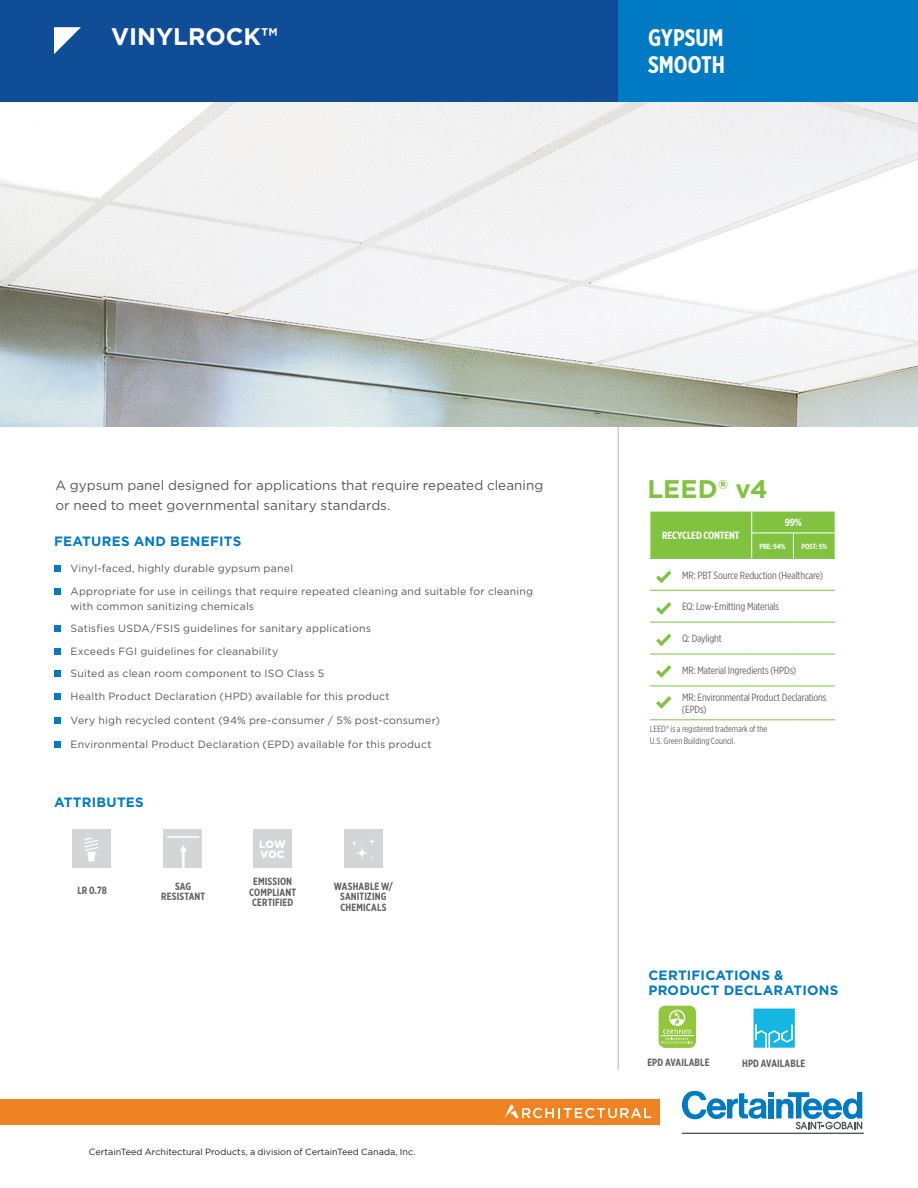
<style>
.page{position:relative;width:918px;height:1188px;background:#fff}
.page>*{position:absolute;margin:0;border:0;box-sizing:border-box;transform-origin:0 0}
.t1{font:700 25.5px "Gotham";letter-spacing:.005em;color:#81c340}
.t2{font:700 24px/27px "Gotham X Narrow";color:#fff}
.t3{font:700 24px "Gotham";color:#fff}
.t4{font:13.5px/19.5px "Gotham";color:#57585a}
.t5{font:700 13.5px/15px "Gotham";letter-spacing:.015em;color:#007bc3}
.t6{font:10.5px/22.5px "Gotham";letter-spacing:.02em;color:#57585a}
.t7{font:10.5px/12px "Gotham X Narrow";letter-spacing:-.01em;color:#636366}
.t8{font:700 10.5px/10.5px "Gotham X Narrow";letter-spacing:.01em;color:#636366;text-align:center}
.t9{font:700 10.5px "Gotham X Narrow";letter-spacing:-.01em;color:#fff}
.t10{font:900 10.5px/10.5px "Gotham";letter-spacing:-.01em;color:#fff}
.t11{font:9px "Gotham";color:#231f20}
.t12{font:9px/12px "Gotham X Narrow";letter-spacing:-.005em;color:#636366}
.t13{font:700 7.5px "Gotham X Narrow";color:#fff}
</style>
<div class="page">
<img style="left:0;top:101px;width:918px;height:326px">
<div style="left:0;top:0;width:618px;height:101px;background:#0f4d96"></div>
<div style="left:618px;top:0;width:300px;height:101px;background:#007ac2"></div>
<svg style="left:54px;top:27px;width:27px;height:27px"></svg>
<hr style="left:618px;top:426px;width:1px;height:644px;background:#b6b7bb">
<div style="left:54px;top:565px;width:7px;height:7px;background:#007ac2"></div>
<div style="left:54px;top:588px;width:7px;height:7px;background:#007ac2"></div>
<div style="left:54px;top:625px;width:7px;height:7px;background:#007ac2"></div>
<div style="left:54px;top:648px;width:7px;height:7px;background:#007ac2"></div>
<div style="left:54px;top:670px;width:7px;height:7px;background:#007ac2"></div>
<div style="left:54px;top:693px;width:7px;height:7px;background:#007ac2"></div>
<div style="left:54px;top:717px;width:7px;height:7px;background:#007ac2"></div>
<div style="left:54px;top:741px;width:7px;height:7px;background:#007ac2"></div>
<div style="left:72px;top:829px;width:39px;height:39px;background:#d4d5d7"></div>
<svg style="left:84px;top:837px;width:14px;height:24px"></svg>
<div style="left:163px;top:829px;width:39px;height:39px;background:#d4d5d7"></div>
<hr style="left:167px;top:836px;width:32px;height:2px;background:#fff">
<svg style="left:180px;top:845px;width:7px;height:6px"></svg>
<hr style="left:182px;top:850px;width:3px;height:18px;background:#fff">
<div style="left:344px;top:829px;width:39px;height:39px;background:#d4d5d7"></div>
<svg style="left:367px;top:836px;width:10px;height:11px"></svg>
<svg style="left:352px;top:843px;width:20px;height:20px"></svg>
<svg style="left:350px;top:839px;width:9px;height:9px"></svg>
<hr style="left:650px;top:558px;width:102px;height:1px;background:#81c340">
<hr style="left:752px;top:558px;width:41px;height:1px;background:#81c340">
<hr style="left:793px;top:558px;width:43px;height:1px;background:#81c340">
<hr style="left:650px;top:590px;width:102px;height:1px;background:#81c340">
<hr style="left:752px;top:590px;width:41px;height:1px;background:#81c340">
<hr style="left:793px;top:590px;width:42px;height:1px;background:#81c340">
<hr style="left:650px;top:622px;width:102px;height:1px;background:#81c340">
<hr style="left:752px;top:622px;width:41px;height:1px;background:#81c340">
<hr style="left:793px;top:622px;width:42px;height:1px;background:#81c340">
<hr style="left:650px;top:654px;width:102px;height:1px;background:#81c340">
<hr style="left:752px;top:654px;width:41px;height:1px;background:#81c340">
<hr style="left:793px;top:654px;width:42px;height:1px;background:#81c340">
<hr style="left:650px;top:686px;width:102px;height:1px;background:#81c340">
<hr style="left:752px;top:686px;width:41px;height:1px;background:#81c340">
<hr style="left:793px;top:686px;width:42px;height:1px;background:#81c340">
<hr style="left:650px;top:720px;width:102px;height:1px;background:#81c340">
<hr style="left:752px;top:720px;width:41px;height:1px;background:#81c340">
<hr style="left:793px;top:720px;width:42px;height:1px;background:#81c340">
<svg style="left:650px;top:511px;width:186px;height:47px;background:#85c446"></svg>
<svg style="left:656px;top:571px;width:15px;height:12px"></svg>
<svg style="left:656px;top:602px;width:15px;height:13px"></svg>
<svg style="left:656px;top:634px;width:15px;height:12px"></svg>
<svg style="left:656px;top:665px;width:15px;height:13px"></svg>
<svg style="left:656px;top:696px;width:15px;height:13px"></svg>
<div style="left:253px;top:829px;width:39px;height:39px;background:#d4d5d7"></div>
<img style="left:753px;top:1008px;width:42px;height:40px">
<div style="left:659px;top:1006px;width:37px;height:42px;background:#91c73d;border-radius:7px"></div>
<hr style="left:661px;top:1035px;width:33px;height:1px;background:#fff">
<svg style="left:661px;top:1010px;width:32px;height:34px"></svg>
<svg style="left:682px;top:1090px;width:180px;height:39px"></svg>
<hr style="left:682px;top:1133px;width:182px;height:1px;background:#525556">
<div style="left:0;top:1100px;width:660px;height:25px;background:#ef8322"></div>
<svg style="left:505px;top:1105px;width:146px;height:13px"></svg>
<h2 class="t3" style="left:111px;top:20px;width:168px">VINYLROCK™</h2>
<h2 class="t2" style="left:648px;top:24px;width:78px">GYPSUM<br>SMOOTH</h2>
<p class="t4" style="left:56px;top:476px;width:489px">A gypsum panel designed for applications that require repeated cleaning or need to meet governmental sanitary standards.</p>
<h1 class="t1" style="left:648px;top:473px;width:122px">LEED® v4</h1>
<p class="t5" style="left:54px;top:534px;width:189px">FEATURES AND BENEFITS</p>
<p class="t6" style="left:70px;top:557px;width:464px">Vinyl-faced, highly durable gypsum panel<br>Appropriate for use in ceilings that require repeated cleaning and suitable for cleaning</p>
<p class="t6" style="left:70px;top:594px;width:321px">with common sanitizing chemicals<br>Satisfies USDA/FSIS guidelines for sanitary applications Exceeds FGI guidelines for cleanability<br>Suited as clean room component to ISO Class 5<br>Health Product Declaration (HPD) available for this product</p>
<p class="t6" style="left:70px;top:708px;width:371px">Very high recycled content (94% pre-consumer / 5% post-consumer)</p>
<p class="t6" style="left:70px;top:732px;width:363px">Environmental Product Declaration (EPD) available for this product</p>
<p class="t5" style="left:54px;top:795px;width:91px">ATTRIBUTES</p>
<p class="t10" style="left:259px;top:839px;width:28px">LOW<br>VOC</p>
<p class="t8" style="left:249px;top:876px;width:48px">EMISSION<br>COMPLIANT<br>CERTIFIED</p>
<p class="t8" style="left:77px;top:885px;width:31px">LR 0.78</p>
<p class="t8" style="left:161px;top:881px;width:46px">SAG<br>RESISTANT</p>
<p class="t8" style="left:334px;top:881px;width:61px">WASHABLE W/<br>SANITIZING<br>CHEMICALS</p>
<p class="t11" style="left:89px;top:1146px;width:328px">CertainTeed Architectural Products, a division of CertainTeed Canada, Inc.</p>
<p class="t9" style="left:785px;top:516px;width:19px">99%</p>
<p class="t13" style="left:759px;top:541px;width:28px">PRE: 94%</p>
<p class="t13" style="left:801px;top:541px;width:27px">POST: 5%</p>
<p class="t7" style="left:682px;top:569px;width:143px">MR: PBT Source Reduction (Healthcare)</p>
<p class="t7" style="left:682px;top:601px;width:99px">EQ: Low-Emitting Materials</p>
<p class="t7" style="left:682px;top:632px;width:41px">Q: Daylight</p>
<p class="t7" style="left:682px;top:664px;width:116px">MR: Material Ingredients (HPDs)</p>
<p class="t7" style="left:682px;top:691px;width:146px">MR: Environmental Product Declarations (EPDs)</p>
<p class="t9" style="left:662px;top:529px;width:79px">RECYCLED CONTENT</p>
<p class="t12" style="left:650px;top:723px;width:119px">LEED® is a registered trademark of the<br>U.S. Green Building Council.</p>
<p class="t5" style="left:649px;top:967px;width:191px">CERTIFICATIONS &amp;<br>PRODUCT DECLARATIONS</p>
<p class="t8" style="left:647px;top:1057px;width:64px">EPD AVAILABLE</p>
<p class="t8" style="left:742px;top:1057px;width:65px">HPD AVAILABLE</p>
</div>
